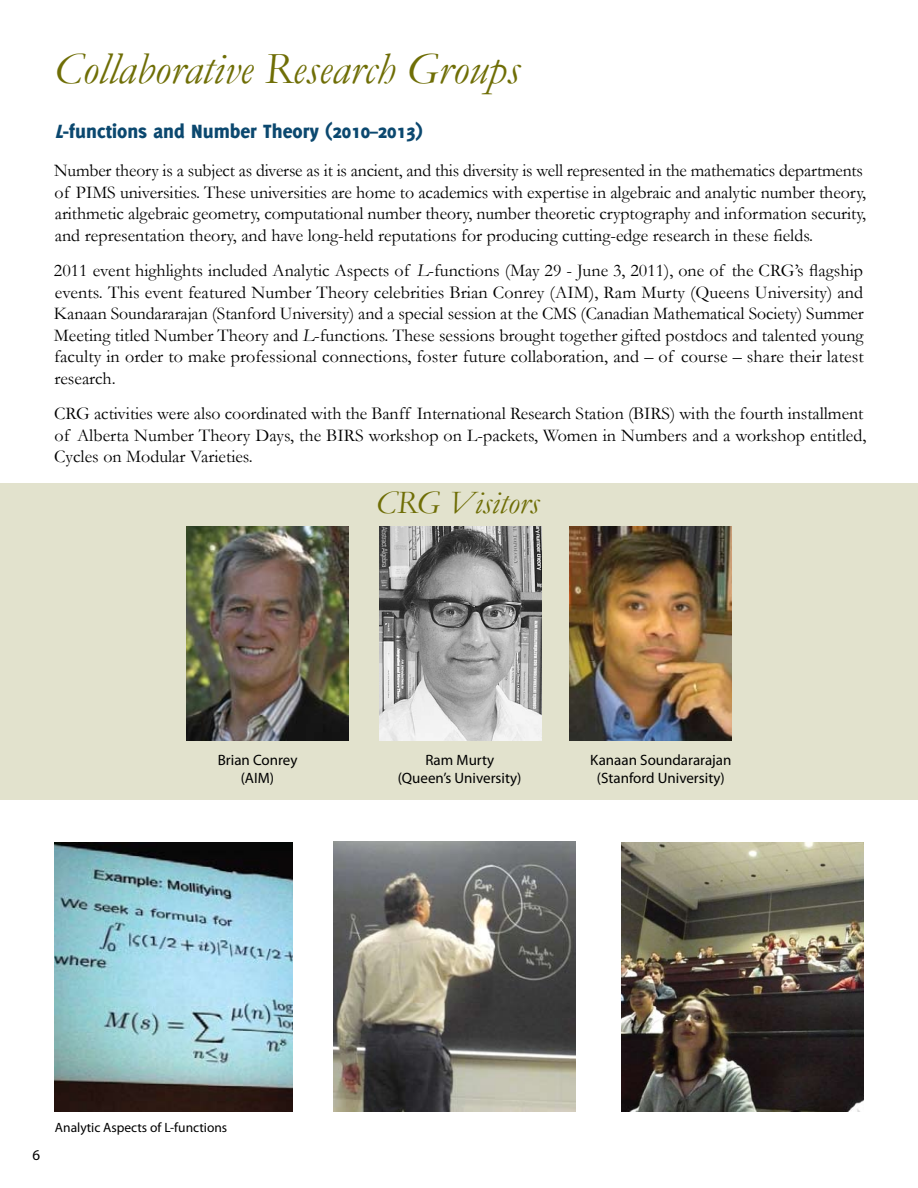
<style>
.page{position:relative;width:918px;height:1188px;background:#fff}
.page>*{position:absolute;margin:0;border:0;box-sizing:border-box;transform-origin:0 0}
.t1{font:italic 45px "Garamond";color:#6f6e06}
.t2{font:italic 33px "Garamond";color:#6f6e06}
.t3{font:800 21px "Delicious";color:#0b486f}
.t4{font:18px/21.6px "Garamond";letter-spacing:-.005em;color:#000}
.t5{font:15px/18px "Myriad Pro";color:#000;text-align:center}
.t6{font:13.5px "Myriad Pro";color:#000}
.s1{font-style:italic}
</style>
<div class="page">
<div style="left:0;top:484px;width:918px;height:316px;background:#e2e2cd"></div>
<img style="left:186px;top:527px;width:162px;height:213px">
<img style="left:570px;top:527px;width:162px;height:213px">
<img style="left:379px;top:527px;width:162px;height:213px">
<img style="left:54px;top:843px;width:238px;height:269px">
<img style="left:333px;top:842px;width:243px;height:270px">
<img style="left:621px;top:842px;width:243px;height:269px">
<h1 class="t1" style="left:54px;top:42px;width:467px">Collaborative Research Groups</h1>
<p class="t3" style="left:55px;top:119px;width:369px"><span class="s1">L</span>-functions and Number Theory (2010–2013)</p>
<p class="t4" style="left:54px;top:159px;width:814px">Number theory is a subject as diverse as it is ancient, and this diversity is well represented in the mathematics departments of PIMS universities. These universities are home to academics with expertise in algebraic and analytic number theory, arithmetic algebraic geometry, computational number theory, number theoretic cryptography and information security, and representation theory, and have long-held reputations for producing cutting-edge research in these fields.</p>
<p class="t4" style="left:54px;top:259px;width:812px;text-align:justify">2011 event highlights included Analytic Aspects of <span class="s1">L</span>-functions (May 29 - June 3, 2011), one of the CRG’s flagship events. This event featured Number Theory celebrities Brian Conrey (AIM), Ram Murty (Queens University) and Kanaan Soundararajan (Stanford University) and a special session at the CMS (Canadian Mathematical Society) Summer Meeting titled Number Theory and <span class="s1">L</span>-functions. These sessions brought together gifted postdocs and talented young faculty in order to make professional connections, foster future collaboration, and – of course – share their latest research.</p>
<p class="t4" style="left:54px;top:402px;width:814px">CRG activities were also coordinated with the Banff International Research Station (BIRS) with the fourth installment of Alberta Number Theory Days, the BIRS workshop on L-packets, Women in Numbers and a workshop entitled,<br>Cycles on Modular Varieties.</p>
<h2 class="t2" style="left:376px;top:483px;width:165px">CRG Visitors</h2>
<p class="t5" style="left:218px;top:751px;width:81px">Brian Conrey (AIM)</p>
<p class="t5" style="left:590px;top:751px;width:143px">Kanaan Soundararajan (Stanford University)</p>
<p class="t5" style="left:398px;top:751px;width:125px">Ram Murty (Queen’s University)</p>
<p class="t5" style="left:32px;top:1146px;width:9px">6</p>
<p class="t6" style="left:55px;top:1119px;width:174px">Analytic Aspects of L-functions</p>
</div>
